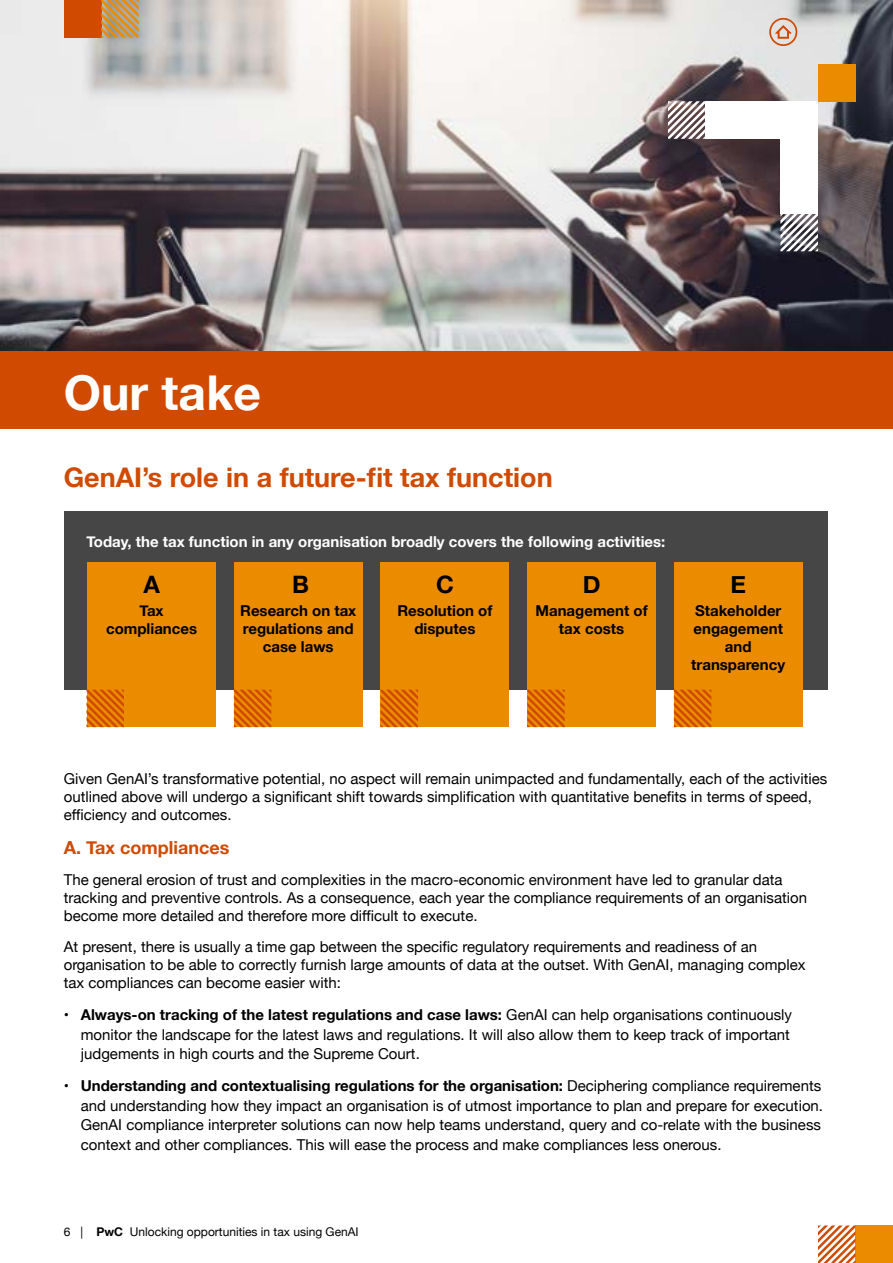
<style>
.page{position:relative;width:893px;height:1263px;background:#fff}
.page>*{position:absolute;margin:0;border:0;box-sizing:border-box;transform-origin:0 0}
.t1{font:700 48px "Helvetica Neue";color:#fff}
.t2{font:700 27px "Helvetica Neue";color:#d04a02}
.t3{font:700 24px "Helvetica Neue";color:#000}
.t4{font:700 18px "Helvetica Neue";color:#d04a02}
.t5{font:15px/18px "Helvetica Neue";color:#000}
.t6{font:700 15px/18px "Helvetica Neue";color:#000;text-align:center}
.t7{font:700 15px "Helvetica Neue";color:#fff}
.t8{font:12px "Helvetica Neue";color:#000}
.s1{font-weight:700}
</style>
<div class="page">
<img style="left:0;top:0;width:893px;height:351px">
<div style="left:64px;top:0;width:37px;height:38px;background:#d04a02"></div>
<svg style="left:101px;top:0;width:38px;height:38px"></svg>
<div style="left:855px;top:1225px;width:38px;height:38px;background:#eb8c00"></div>
<svg style="left:818px;top:1225px;width:37px;height:38px"></svg>
<div style="left:0;top:351px;width:893px;height:78px;background:#d04a02"></div>
<div style="left:65px;top:512px;width:763px;height:178px;background:#464646"></div>
<div style="left:87px;top:563px;width:129px;height:164px;background:#eb8c00"></div>
<div style="left:381px;top:563px;width:128px;height:164px;background:#eb8c00"></div>
<div style="left:234px;top:563px;width:129px;height:164px;background:#eb8c00"></div>
<div style="left:527px;top:563px;width:129px;height:164px;background:#eb8c00"></div>
<div style="left:674px;top:563px;width:129px;height:164px;background:#eb8c00"></div>
<svg style="left:674px;top:690px;width:37px;height:37px"></svg>
<svg style="left:527px;top:690px;width:38px;height:37px"></svg>
<svg style="left:381px;top:690px;width:37px;height:37px"></svg>
<svg style="left:234px;top:690px;width:37px;height:37px"></svg>
<svg style="left:86px;top:690px;width:38px;height:37px"></svg>
<div style="left:780px;top:176px;width:38px;height:38px;background:#fff"></div>
<div style="left:780px;top:101px;width:38px;height:75px;background:#fff"></div>
<div style="left:705px;top:101px;width:75px;height:38px;background:#fff"></div>
<svg style="left:780px;top:214px;width:38px;height:37px"></svg>
<svg style="left:668px;top:101px;width:37px;height:38px"></svg>
<div style="left:818px;top:64px;width:37px;height:37px;background:#eb8c00"></div>
<svg style="left:769px;top:18px;width:28px;height:28px"></svg>
<h1 class="t1" style="left:64px;top:355px;width:199px">Our take</h1>
<p class="t2" style="left:64px;top:456px;width:490px">GenAI’s role in a future-fit tax function</p>
<p class="t7" style="left:86px;top:530px;width:580px">Today, the tax function in any organisation broadly covers the following activities:</p>
<p class="t3" style="left:143px;top:566px;width:18px">A</p>
<p class="t3" style="left:292px;top:566px;width:18px">B</p>
<p class="t3" style="left:436px;top:566px;width:19px">C</p>
<p class="t3" style="left:583px;top:566px;width:19px">D</p>
<p class="t3" style="left:730px;top:566px;width:17px">E</p>
<p class="t6" style="left:240px;top:602px;width:118px">Research on tax regulations and case laws</p>
<p class="t6" style="left:397px;top:602px;width:96px">Resolution of disputes</p>
<p class="t6" style="left:535px;top:602px;width:114px">Management of tax costs</p>
<p class="t6" style="left:691px;top:602px;width:95px">Stakeholder engagement and transparency</p>
<p class="t6" style="left:106px;top:602px;width:93px">Tax compliances</p>
<p class="t5" style="left:64px;top:770px;width:765px">Given GenAI’s transformative potential, no aspect will remain unimpacted and fundamentally, each of the activities outlined above will undergo a significant shift towards simplification with quantitative benefits in terms of speed, efficiency and outcomes.</p>
<p class="t4" style="left:64px;top:834px;width:167px">A. Tax compliances</p>
<p class="t5" style="left:64px;top:872px;width:745px">The general erosion of trust and complexities in the macro-economic environment have led to granular data tracking and preventive controls. As a consequence, each year the compliance requirements of an organisation become more detailed and therefore more difficult to execute.</p>
<p class="t5" style="left:64px;top:938px;width:743px">At present, there is usually a time gap between the specific regulatory requirements and readiness of an organisation to be able to correctly furnish large amounts of data at the outset. With GenAI, managing complex tax compliances can become easier with:</p>
<p class="t5" style="left:81px;top:1006px;width:713px;line-height:19.5px;text-indent:-17px"><span class="s1">• Always-on tracking of the latest regulations and case laws:</span> GenAI can help organisations continuously monitor the landscape for the latest laws and regulations. It will also allow them to keep track of important judgements in high courts and the Supreme Court.</p>
<p class="t5" style="left:81px;top:1077px;width:744px;line-height:19.5px;text-indent:-17px"><span class="s1">• Understanding and contextualising regulations for the organisation:</span> Deciphering compliance requirements and understanding how they impact an organisation is of utmost importance to plan and prepare for execution.<br>GenAI compliance interpreter solutions can now help teams understand, query and co-relate with the business context and other compliances. This will ease the process and make compliances less onerous.</p>
<p class="t8" style="left:64px;top:1223px;width:296px">6 | <span class="s1">PwC</span> Unlocking opportunities in tax using GenAI</p>
</div>
